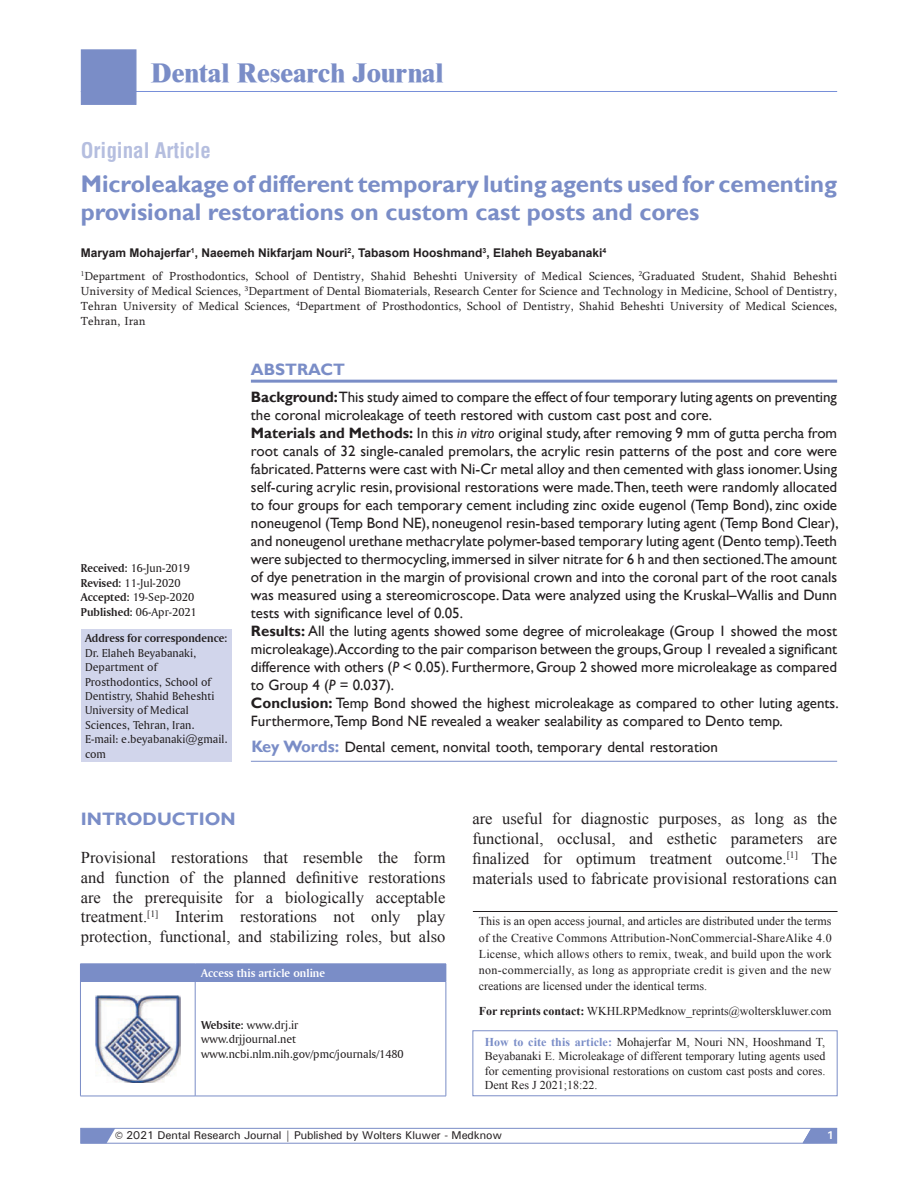
<style>
.page{position:relative;width:918px;height:1188px;background:#fff}
.page>*{position:absolute;margin:0;border:0;box-sizing:border-box;transform-origin:0 0}
.t1{font:800 27px "Times New Roman";color:#7a8dc7}
.AT{font:700 24px/28.8px "Gill Sans";color:#7a8dc7}
.AH{font:700 condensed 21px "Helvetica";color:#b5bedf}
.t2{font:700 18px "Gill Sans";color:#7a8dc7}
.TX{font:16.5px/19.8px "Times New Roman";color:#231f20;text-align:justify}
.ABSH{font:700 16.5px "Gill Sans";color:#7a8dc7}
.ABS{font:15px/18px "Gill Sans";color:#231f20}
.KWD{font:15px "Gill Sans";color:#231f20}
.AFF{font:12px/15px "Sylfaen";letter-spacing:.005em;color:#231f20;text-align:justify}
.C{font:12px/16.2px "Times New Roman";color:#231f20;text-align:justify}
.HTC{font:12px/14.4px "Times New Roman";color:#231f20;text-align:justify}
.ADD{font:12px/14.4px "Amerigo BT Roman A";color:#231f20}
.HIS{font:12px "Amerigo BT Roman A";color:#231f20}
.AU{font:700 12px "Arial";color:#231f20}
.Web{font:12px "Amerigo BT Roman A";color:#231f20}
.AAO{font:12px "Amerigo BT Bold A";color:#fff}
.RF_Verso{font:500 11.25px "Univers";letter-spacing:-.01em;color:#231f20}
.t3{font:700 11.25px "Univers";color:#fff}
.s1{font-weight:700}
.s2{font-style:italic}
.s3{font-weight:700;font-size:16.5px;color:#7a8dc7}
.s4{font-family:"Amerigo BT Bold A"}
.s5{font-weight:700;color:#7a8dc7}
.s6{font-size:15px}
</style>
<div class="page">
<hr style="left:81px;top:91px;width:756px;height:1px;background:#778fd9">
<div style="left:81px;top:49px;width:56px;height:56px;background:#7a8dc7;border:1px solid #7a8dc7"></div>
<svg style="left:80px;top:1128px;width:757px;height:16px"></svg>
<hr style="left:251px;top:380px;width:586px;height:3px;background:#7a8dc7">
<hr style="left:251px;top:761px;width:586px;height:1px;background:#7a8dc7">
<div style="left:81px;top:629px;width:151px;height:133px;background:#d1d5eb"></div>
<div style="left:80px;top:964px;width:366px;height:17px;background:#7a8dc7"></div>
<svg style="left:446px;top:964px;width:1px;height:17px"></svg>
<hr style="left:80px;top:982px;width:1px;height:114px;background:#7a8dc7">
<hr style="left:80px;top:981px;width:115px;height:1px;background:#7a8dc7">
<hr style="left:80px;top:1096px;width:115px;height:1px;background:#7a8dc7">
<hr style="left:195px;top:982px;width:1px;height:114px;background:#7a8dc7">
<hr style="left:195px;top:981px;width:251px;height:1px;background:#7a8dc7">
<hr style="left:446px;top:982px;width:1px;height:114px;background:#7a8dc7">
<hr style="left:195px;top:1096px;width:251px;height:1px;background:#7a8dc7">
<img style="left:96px;top:995px;width:84px;height:87px">
<div style="left:472px;top:1030px;width:366px;height:66px;border:1px solid #7a8dc7"></div>
<hr style="left:473px;top:911px;width:365px;height:1px;background:#231f20">
<h1 class="t1" style="left:151px;top:57px;width:294px">Dental Research Journal</h1>
<p class="AH" style="left:81px;top:136px;width:132px">Original Article</p>
<p class="AT" style="left:81px;top:170px;width:758px">Microleakage of different temporary luting agents used for cementing provisional restorations on custom cast posts and cores</p>
<p class="AU" style="left:81px;top:244px;width:527px">Maryam Mohajerfar<sup>1</sup>, Naeemeh Nikfarjam Nouri<sup>2</sup>, Tabasom Hooshmand<sup>3</sup>, Elaheh Beyabanaki<sup>4</sup></p>
<p class="AFF" style="left:81px;top:268px;width:758px"><sup>1</sup>Department of Prosthodontics, School of Dentistry, Shahid Beheshti University of Medical Sciences, <sup>2</sup>Graduated Student, Shahid Beheshti University of Medical Sciences, <sup>3</sup>Department of Dental Biomaterials, Research Center for Science and Technology in Medicine, School of Dentistry, Tehran University of Medical Sciences, <sup>4</sup>Department of Prosthodontics, School of Dentistry, Shahid Beheshti University of Medical Sciences, Tehran, Iran</p>
<p class="ABSH" style="left:251px;top:360px;width:96px">ABSTRACT</p>
<p class="ABS" style="left:251px;top:388px;width:588px"><span class="s1">Background:</span> This study aimed to compare the effect of four temporary luting agents on preventing the coronal microleakage of teeth restored with custom cast post and core.</p>
<p class="ABS" style="left:251px;top:424px;width:589px;text-align:justify"><span class="s1">Materials and Methods:</span> In this <span class="s2">in vitro</span> original study, after removing 9 mm of gutta percha from root canals of 32 single‑canaled premolars, the acrylic resin patterns of the post and core were fabricated. Patterns were cast with Ni‑Cr metal alloy and then cemented with glass ionomer. Using self‑curing acrylic resin, provisional restorations were made.Then, teeth were randomly allocated to four groups for each temporary cement including zinc oxide eugenol (Temp Bond), zinc oxide noneugenol (Temp Bond NE), noneugenol resin‑based temporary luting agent (Temp Bond Clear), and noneugenol urethane methacrylate polymer‑based temporary luting agent (Dento temp).Teeth were subjected to thermocycling, immersed in silver nitrate for 6 h and then sectioned.The amount of dye penetration in the margin of provisional crown and into the coronal part of the root canals was measured using a stereomicroscope. Data were analyzed using the Kruskal–Wallis and Dunn tests with significance level of 0.05.</p>
<p class="ABS" style="left:251px;top:622px;width:588px;text-align:justify"><span class="s1">Results:</span> All the luting agents showed some degree of microleakage (Group 1 showed the most microleakage).According to the pair comparison between the groups, Group 1 revealed a significant difference with others (<span class="s2">P</span> &lt; 0.05). Furthermore, Group 2 showed more microleakage as compared to Group 4 (<span class="s2">P</span> = 0.037).</p>
<p class="ABS" style="left:251px;top:694px;width:589px"><span class="s1">Conclusion:</span> Temp Bond showed the highest microleakage as compared to other luting agents.<br>Furthermore,Temp Bond NE revealed a weaker sealability as compared to Dento temp.</p>
<p class="KWD" style="left:251px;top:739px;width:468px"><span class="s3">Key Words:</span> Dental cement, nonvital tooth, temporary dental restoration</p>
<p class="HIS" style="left:81px;top:561px;width:111px"><span class="s4">Received:</span> 16-Jun-2019</p>
<p class="HIS" style="left:81px;top:576px;width:101px"><span class="s4">Revised:</span> 11-Jul-2020</p>
<p class="HIS" style="left:81px;top:590px;width:115px"><span class="s4">Accepted:</span> 19-Sep-2020</p>
<p class="HIS" style="left:81px;top:604px;width:117px"><span class="s4">Published:</span> 06-Apr-2021</p>
<p class="ADD" style="left:85px;top:631px;width:144px"><span class="s4">Address for correspondence:<br></span>Dr. Elaheh Beyabanaki,<br>Department of<br>Prosthodontics, School of<br>Dentistry, Shahid Beheshti<br>University of Medical<br>Sciences, Tehran, Iran.<br>E‑mail: e.beyabanaki@gmail. com</p>
<h1 class="t2" style="left:81px;top:808px;width:156px">INTRODUCTION</h1>
<p class="TX" style="left:81px;top:847px;width:366px">Provisional restorations that resemble the form and function of the planned definitive restorations are the prerequisite for a biologically acceptable treatment.<sup>[1]</sup> Interim restorations not only play protection, functional, and stabilizing roles, but also</p>
<p class="AAO" style="left:201px;top:966px;width:125px">Access this article online</p>
<p class="TX" style="left:472px;top:809px;width:366px">are useful for diagnostic purposes, as long as the functional, occlusal, and esthetic parameters are finalized for optimum treatment outcome.<sup>[1]</sup> The materials used to fabricate provisional restorations can</p>
<p class="C" style="left:479px;top:913px;width:354px">This is an open access journal, and articles are distributed under the terms of the Creative Commons Attribution‑NonCommercial‑ShareAlike 4.0<br>License, which allows others to remix, tweak, and build upon the work non‑commercially, as long as appropriate credit is given and the new creations are licensed under the identical terms.</p>
<p class="C" style="left:479px;top:1003px;width:354px"><span class="s1">For reprints contact:</span> WKHLRPMedknow_reprints@wolterskluwer.com</p>
<p class="Web" style="left:201px;top:1018px;width:99px"><span class="s4">Website:</span> www.drj.ir</p>
<p class="Web" style="left:201px;top:1032px;width:97px">www.drjjournal.net</p>
<p class="Web" style="left:201px;top:1046px;width:204px">www.ncbi.nlm.nih.gov/pmc/journals/1480</p>
<p class="HTC" style="left:485px;top:1034px;width:342px"><span class="s5">How to cite this article:</span> Mohajerfar M, Nouri NN, Hooshmand T, Beyabanaki E. Microleakage of different temporary luting agents used for cementing provisional restorations on custom cast posts and cores.<br>Dent Res J 2021;18:22.</p>
<p class="RF_Verso" style="left:115px;top:1128px;width:388px"><span class="s6">©</span> 2021 Dental Research Journal | Published by Wolters Kluwer - Medknow</p>
<p class="t3" style="left:827px;top:1128px;width:9px">1</p>
</div>
